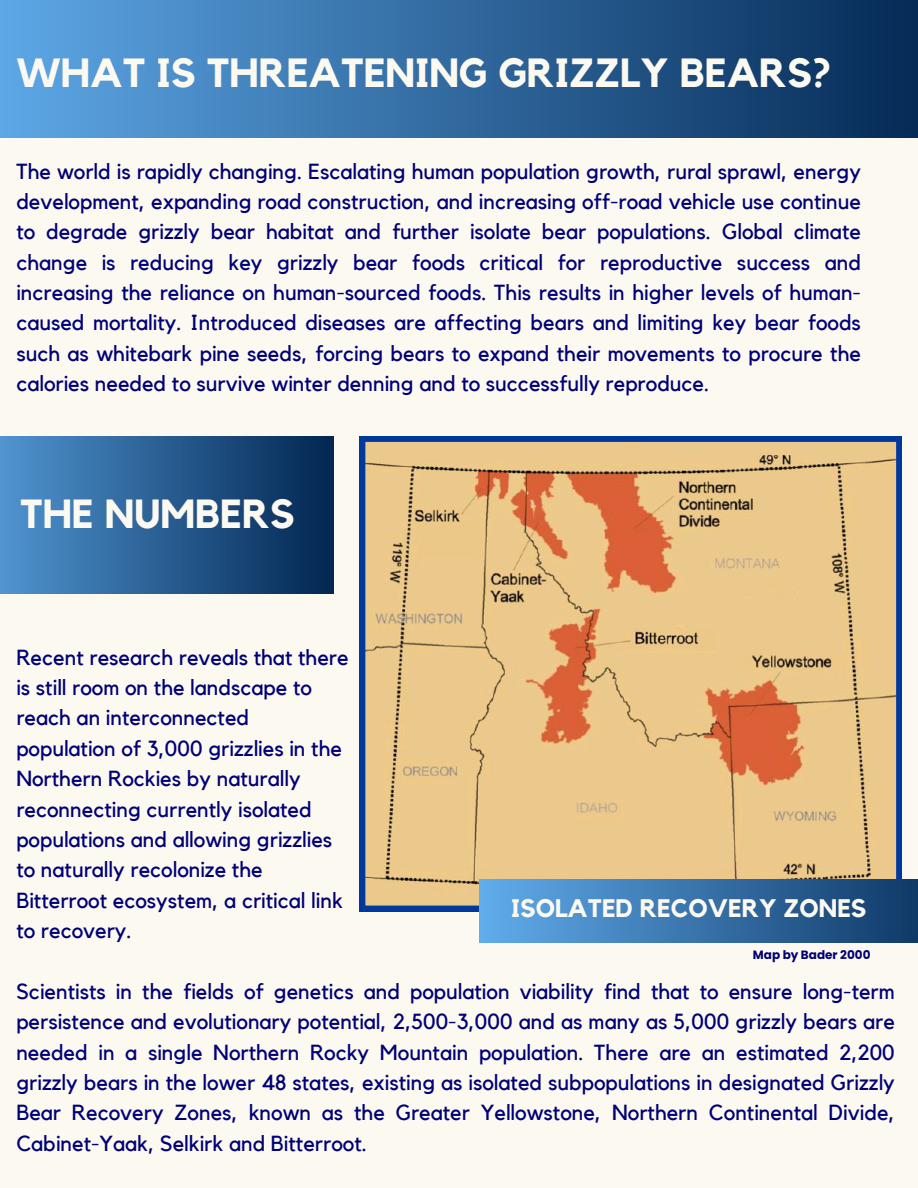
<style>
.page{position:relative;width:918px;height:1188px;background:#fcf9f1}
.page>*{position:absolute;margin:0;border:0;box-sizing:border-box;transform-origin:0 0}
.t1{font:700 40.5px "Kollektif";color:#fcf9f1}
.t2{font:700 25.35px "Kollektif";color:#fcf9f1}
.t3{font:21.75px/30.3px "Kollektif";color:#007;text-align:justify}
.t4{font:700 12px "Poppins";color:#007}
</style>
<div class="page">
<div style="left:0;top:0;width:918px;height:138px;background:linear-gradient(to right,#5da7e6,#052b57)"></div>
<svg style="left:360px;top:436px;width:542px;height:475px;background:#dbb581"></svg>
<div style="left:0;top:436px;width:333px;height:158px;background:linear-gradient(to right,#5094d0,#022651)"></div>
<div style="left:480px;top:879px;width:438px;height:64px;background:linear-gradient(to right,#61acec,#103a68)"></div>
<p class="t1" style="left:16px;top:54px;width:816px">WHAT IS THREATENING GRIZZLY BEARS?</p>
<h1 class="t3" style="left:16px;top:157px;width:846px">The world is rapidly changing. Escalating human population growth, rural sprawl, energy development, expanding road construction, and increasing off-road vehicle use continue to degrade grizzly bear habitat and further isolate bear populations. Global climate change is reducing key grizzly bear foods critical for reproductive success and increasing the reliance on human-sourced foods. This results in higher levels of human&shy;caused mortality. Introduced diseases are affecting bears and limiting key bear foods such as whitebark pine seeds, forcing bears to expand their movements to procure the calories needed to survive winter denning and to successfully reproduce.</h1>
<p class="t1" style="left:20px;top:495px;width:276px">THE NUMBERS</p>
<h1 class="t3" style="left:16px;top:643px;width:334px;text-align:left">Recent research reveals that there is still room on the landscape to reach an interconnected population of 3,000 grizzlies in the<br>Northern Rockies by naturally reconnecting currently isolated populations and allowing grizzlies to naturally recolonize the<br>Bitterroot ecosystem, a critical link to recovery.</h1>
<h3 class="t2" style="left:511px;top:897px;width:357px">ISOLATED RECOVERY ZONES</h3>
<h3 class="t4" style="left:753px;top:947px;width:119px">Map by Bader 2000</h3>
<h3 class="t3" style="left:16px;top:977px;width:880px">Scientists in the fields of genetics and population viability find that to ensure long-term persistence and evolutionary potential, 2,500-3,000 and as many as 5,000 grizzly bears are needed in a single Northern Rocky Mountain population. There are an estimated 2,200 grizzly bears in the lower 48 states, existing as isolated subpopulations in designated Grizzly Bear Recovery Zones, known as the Greater Yellowstone, Northern Continental Divide, Cabinet-Yaak, Selkirk and Bitterroot.</h3>
</div>
